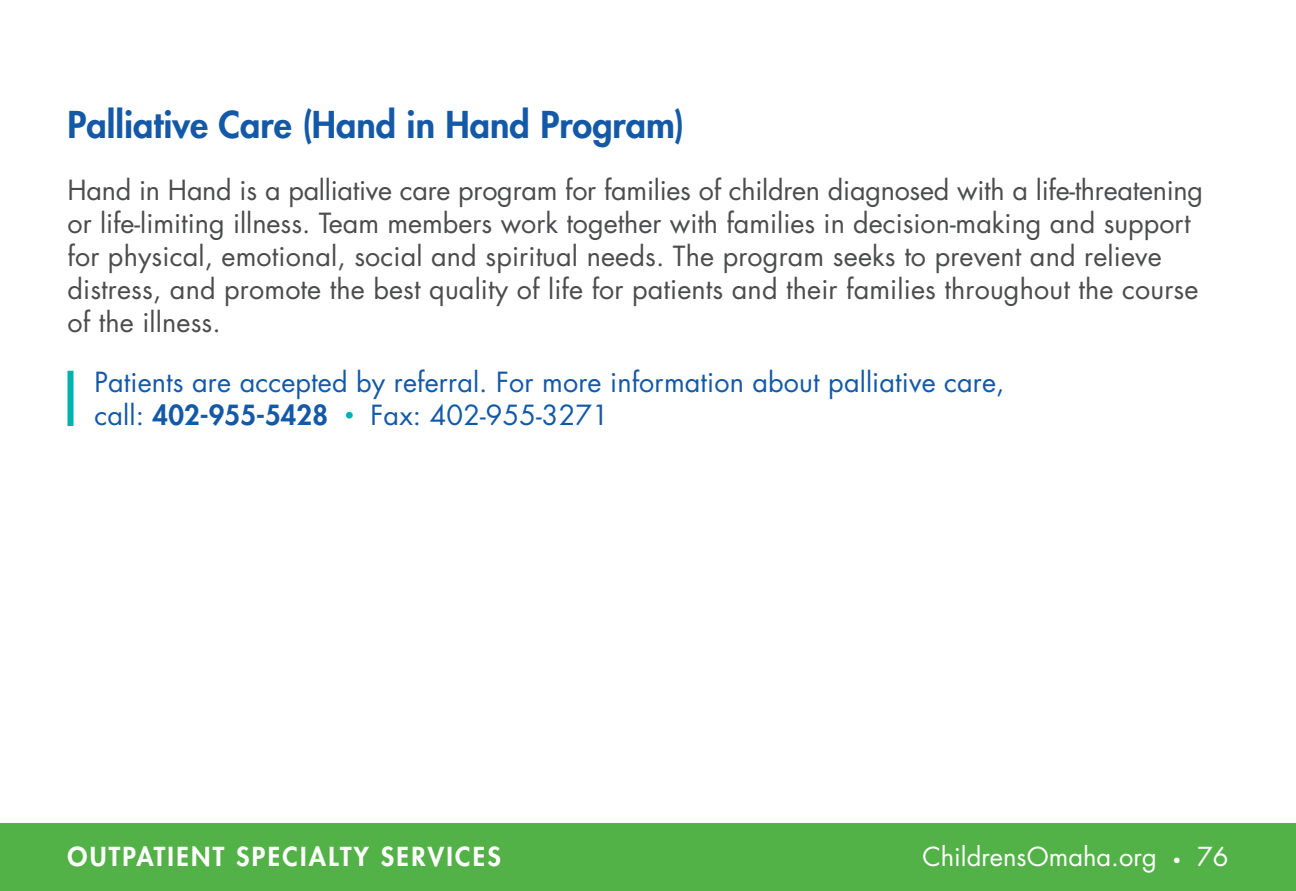
<style>
.page{position:relative;width:1296px;height:891px;background:#fff}
.page>*{position:absolute;margin:0;border:0;box-sizing:border-box;transform-origin:0 0}
.t1{font:800 36px "Futura Std";color:#1359a8}
.body_copy{font:27px/33px "Futura Std";letter-spacing:.005em;color:#4b4c4d}
.phone_number{font:27px/33px "Futura Std";letter-spacing:.005em;color:#1359a8}
.t2{font:800 25.5px "Futura Std";letter-spacing:.09em;color:#fff}
.t3{font:25.5px "Futura Std";color:#fff}
.s1{font-weight:800}
.s2{font-size:18px;color:#00b2b0}
.s3{font-size:15px}
</style>
<div class="page">
<div style="left:68px;top:371px;width:6px;height:55px;background:#00b2b0"></div>
<div style="left:0;top:824px;width:1296px;height:67px;background:#53b247"></div>
<h1 class="t1" style="left:68px;top:102px;width:619px">Palliative Care (Hand in Hand Program)</h1>
<p class="body_copy" style="left:68px;top:174px;width:1137px">Hand in Hand is a palliative care program for families of children diagnosed with a life-threatening or life-limiting illness. Team members work together with families in decision-making and support for physical, emotional, social and spiritual needs. The program seeks to prevent and relieve distress, and promote the best quality of life for patients and their families throughout the course of the illness.</p>
<p class="phone_number" style="left:94px;top:366px;width:912px">Patients are accepted by referral. For more information about palliative care, call: <span class="s1">402-955-5428</span> <span class="s2">•</span> Fax: 402-955-3271</p>
<p class="t2" style="left:68px;top:841px;width:435px">OUTPATIENT SPECIALTY SERVICES</p>
<p class="t3" style="left:922px;top:840px;width:308px">ChildrensOmaha.org <span class="s3">•</span> 76</p>
</div>
